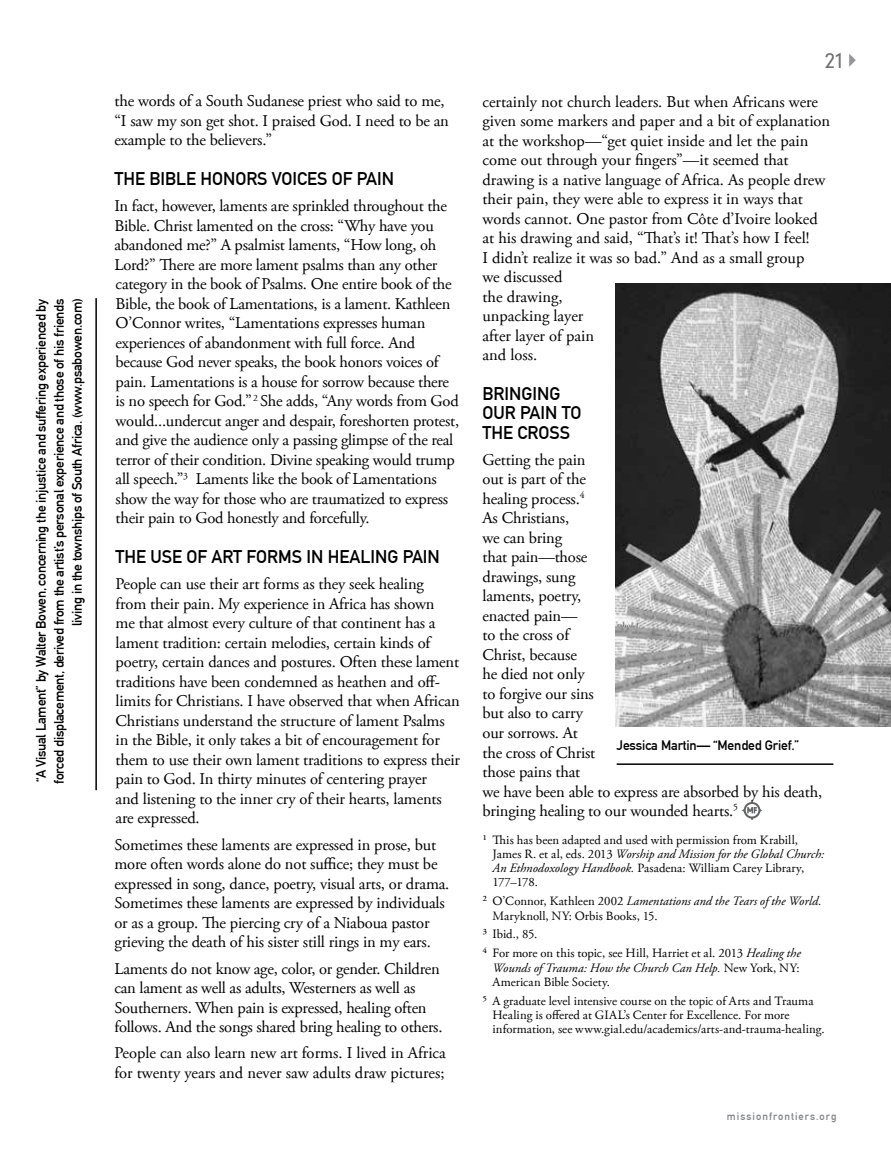
<style>
.page{position:relative;width:891px;height:1161px;background:#fff}
.page>*{position:absolute;margin:0;border:0;box-sizing:border-box;transform-origin:0 0}
.t1{font:300 20.25px "DIN Neuzeit Grotesk Std";color:#6d6e71}
.t2{font:18px/19.5px "DIN Mittelschrift Std";color:#000}
.t3{font:16.5px/19.5px "Adobe Garamond Pro";letter-spacing:-.01em;color:#000}
.t4{font:13.5px/18px "DIN Mittelschrift Std";letter-spacing:-.02em;color:#000;text-align:right}
.t5{font:12.75px/14.2px "Adobe Garamond Pro";letter-spacing:.005em;color:#000}
.t6{font:italic 12.75px/14.2px "Adobe Garamond Pro";color:#000}
.t7{font:10.5px "DIN Mittelschrift Std";letter-spacing:.1em;color:#808285}
.s1{font-size:13.5px;color:#fff}
.s2{font-style:italic}
.s3{font-style:normal}
</style>
<div class="page">
<svg style="left:849px;top:54px;width:7px;height:13px"></svg>
<svg style="left:742px;top:800px;width:20px;height:20px"></svg>
<img style="left:616px;top:283px;width:275px;height:444px">
<hr style="left:95px;top:298px;width:2px;height:492px;background:#000">
<hr style="left:617px;top:763px;width:216px;height:2px;background:#000">
<p class="t4" style="left:32px;top:784px;width:487px;rotate:-90deg">“A Visual Lament” by Walter Bowen, concerning the injustice and suffering experienced by forced displacement, derived from the artist’s personal experience and those of his friends living in the townships of South Africa. (www.psabowen.com)</p>
<p class="t3" style="left:114px;top:92px;width:336px;text-indent:-20px"><span class="s1">v</span> the words of a South Sudanese priest who said to me, “I saw my son get shot. I praised God. I need to be an example to the believers.”</p>
<p class="t2" style="left:114px;top:169px;width:281px">THE BIBLE HONORS VOICES OF PAIN</p>
<p class="t3" style="left:114px;top:197px;width:346px">In fact, however, laments are sprinkled throughout the Bible. Christ lamented on the cross: “Why have you abandoned me?” A psalmist laments, “How long, oh Lord?” There are more lament psalms than any other category in the book of Psalms. One entire book of the Bible, the book of Lamentations, is a lament. Kathleen O’Connor writes, “Lamentations expresses human experiences of abandonment with full force. And because God never speaks, the book honors voices of pain. Lamentations is a house for sorrow because there is no speech for God.” <sup>2</sup> She adds, “Any words from God would...undercut anger and despair, foreshorten protest, and give the audience only a passing glimpse of the real terror of their condition. Divine speaking would trump all speech.”<sup>3</sup> Laments like the book of Lamentations show the way for those who are traumatized to express their pain to God honestly and forcefully.</p>
<p class="t2" style="left:116px;top:547px;width:326px">THE USE OF ART FORMS IN HEALING PAIN</p>
<p class="t3" style="left:116px;top:575px;width:346px">People can use their art forms as they seek healing<br>from their pain. My experience in Africa has shown<br>me that almost every culture of that continent has a lament tradition: certain melodies, certain kinds of poetry, certain dances and postures. Often these lament traditions have been condemned as heathen and off&shy;limits for Christians. I have observed that when African Christians understand the structure of lament Psalms in the Bible, it only takes a bit of encouragement for them to use their own lament traditions to express their pain to God. In thirty minutes of centering prayer<br>and listening to the inner cry of their hearts, laments are expressed.</p>
<p class="t3" style="left:114px;top:835px;width:336px">Sometimes these laments are expressed in prose, but more often words alone do not suffice; they must be expressed in song, dance, poetry, visual arts, or drama.<br>Sometimes these laments are expressed by individuals or as a group. The piercing cry of a Niaboua pastor grieving the death of his sister still rings in my ears.</p>
<p class="t3" style="left:114px;top:959px;width:330px">Laments do not know age, color, or gender. Children can lament as well as adults, Westerners as well as Southerners. When pain is expressed, healing often follows. And the songs shared bring healing to others.</p>
<p class="t3" style="left:114px;top:1044px;width:333px">People can also learn new art forms. I lived in Africa for twenty years and never saw adults draw pictures;</p>
<p class="t1" style="left:825px;top:49px;width:20px">21</p>
<p class="t3" style="left:482px;top:92px;width:349px">certainly not church leaders. But when Africans were given some markers and paper and a bit of explanation at the workshop—“get quiet inside and let the pain come out through your fingers”—it seemed that drawing is a native language of Africa. As people drew their pain, they were able to express it in ways that words cannot. One pastor from Côte d’Ivoire looked at his drawing and said, “That’s it! That’s how I feel!<br>I didn’t realize it was so bad.” And as a small group<br>we discussed<br>the drawing,<br>unpacking layer<br>after layer of pain<br>and loss.</p>
<p class="t2" style="left:482px;top:384px;width:100px">BRINGING<br>OUR PAIN TO<br>THE CROSS</p>
<p class="t3" style="left:482px;top:451px;width:341px">Getting the pain<br>out is part of the<br>healing process.<sup>4<br></sup>As Christians,<br>we can bring<br>that pain—those<br>drawings, sung<br>laments, poetry,<br>enacted pain—<br>to the cross of<br>Christ, because<br>he died not only<br>to forgive our sins<br>but also to carry<br>our sorrows. At<br>the cross of Christ<br>those pains that<br>we have been able to express are absorbed by his death, bringing healing to our wounded hearts.<sup>5</sup></p>
<p class="t5" style="left:492px;top:833px;width:333px;text-indent:-10px">1 This has been adapted and used with permission from Krabill, James R. et al, eds. 2013 <span class="s2">Worship and Mission for the Global Church:<br>An Ethnodoxology Handbook.</span> Pasadena: William Carey Library, 177–178.</p>
<p class="t5" style="left:492px;top:895px;width:331px;text-indent:-10px">2 O’Connor, Kathleen 2002 <span class="s2">Lamentations and the Tears of the World.<br></span>Maryknoll, NY: Orbis Books, 15.</p>
<p class="t5" style="left:482px;top:925px;width:320px;line-height:18.9px">3 Ibid., 85.<br>4 For more on this topic, see Hill, Harriet et al. 2013 <span class="s2">Healing the</span></p>
<p class="t6" style="left:492px;top:961px;width:309px">Wounds of Trauma: How the Church Can Help. <span class="s3">New York, NY:<br>American Bible Society.</span></p>
<p class="t5" style="left:492px;top:994px;width:334px;text-indent:-10px">5 A graduate level intensive course on the topic of Arts and Trauma<br>Healing is offered at GIAL’s Center for Excellence. For more information, see www.gial.edu/academics/arts-and-trauma-healing.</p>
<p class="t4" style="left:617px;top:736px;width:184px">Jessica Martin— “Mended Grief.”</p>
<p class="t7" style="left:727px;top:1110px;width:111px">missionfrontiers.org</p>
</div>
